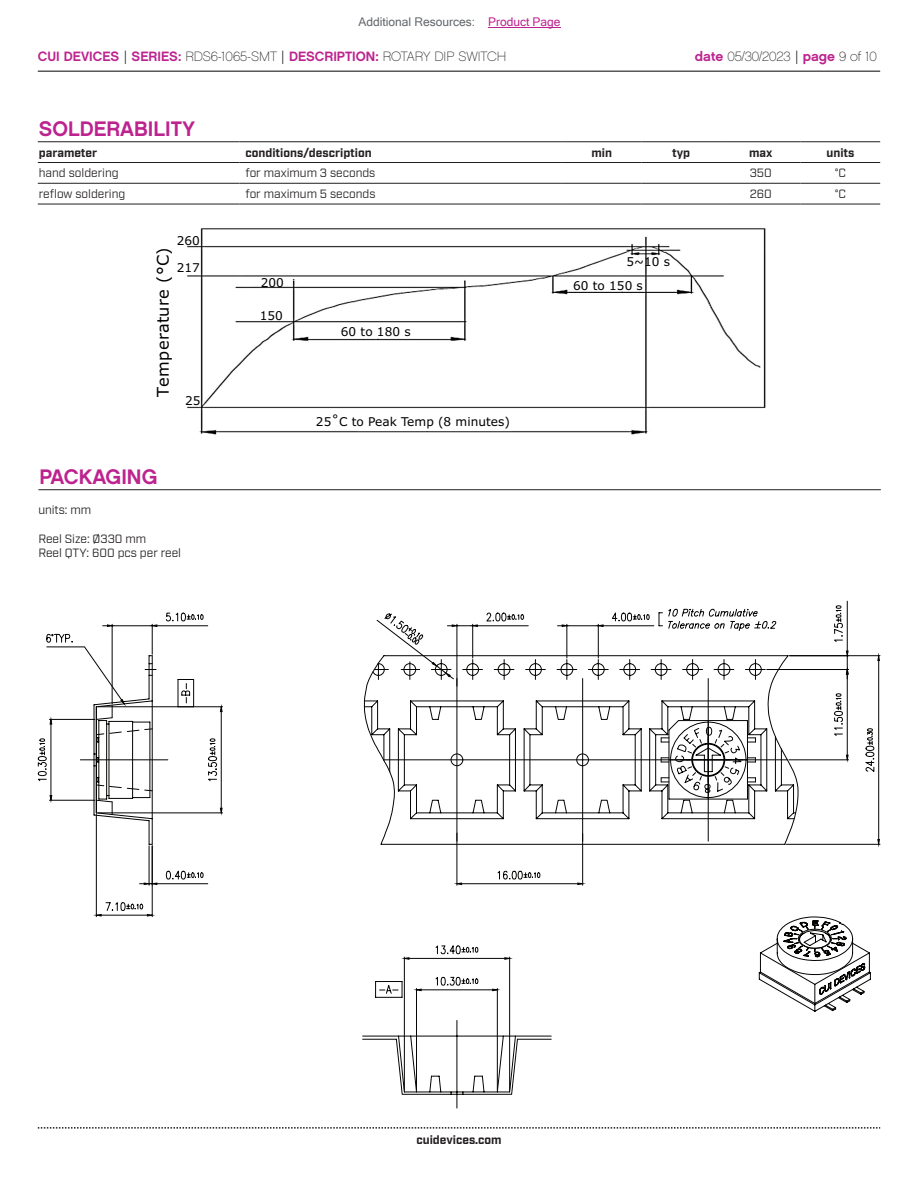
<style>
.page{position:relative;width:918px;height:1188px;background:#fff}
.page>*{position:absolute;margin:0;border:0;box-sizing:border-box;transform-origin:0 0}
.t1{font:21px "Chalet New York Nineteen Sixty";color:#bd238f}
.t2{font:16.2px "Verdana";letter-spacing:.02em;color:#000}
.t3{font:13.5px "Chalet New York Nineteen Sixty";color:#bd238f}
.t4{font:13.5px "Chalet Paris Nineteen Sixty";letter-spacing:-.01em;color:#231f20}
.t5{font:12.15px "Verdana";color:#000}
.t6{font:12px/14.4px "Industry";color:#231f20}
.t7{font:700 12px "Industry";color:#231f20}
.t8{font:12px "Microsoft Sans Serif";color:#63676b}
.s1{color:#bd238f}
.s2{font-family:"Industry";color:#231f20}
.s3{font-family:"Chalet Paris Nineteen Sixty";color:#231f20}
.s4{font-family:"Chalet New York Nineteen Sixty";color:#bd238f}
.s5{font-family:"Industry"}
</style>
<div class="page">
<hr style="left:38px;top:71px;width:842px;height:1px;background:#231f20">
<svg style="left:38px;top:1127px;width:842px;height:2px"></svg>
<img style="left:187px;top:228px;width:579px;height:207px">
<hr style="left:38px;top:141px;width:201px;height:1px;background:#231f20">
<hr style="left:239px;top:141px;width:323px;height:1px;background:#231f20">
<hr style="left:562px;top:141px;width:79px;height:1px;background:#231f20">
<hr style="left:641px;top:141px;width:80px;height:1px;background:#231f20">
<hr style="left:721px;top:141px;width:80px;height:1px;background:#231f20">
<hr style="left:801px;top:141px;width:79px;height:1px;background:#231f20">
<hr style="left:38px;top:162px;width:201px;height:1px;background:#231f20">
<hr style="left:239px;top:162px;width:323px;height:1px;background:#231f20">
<hr style="left:562px;top:162px;width:79px;height:1px;background:#231f20">
<hr style="left:641px;top:162px;width:80px;height:1px;background:#231f20">
<hr style="left:721px;top:162px;width:80px;height:1px;background:#231f20">
<hr style="left:801px;top:162px;width:79px;height:1px;background:#231f20">
<hr style="left:38px;top:183px;width:201px;height:1px;background:#231f20">
<hr style="left:239px;top:183px;width:323px;height:1px;background:#231f20">
<hr style="left:562px;top:183px;width:79px;height:1px;background:#231f20">
<hr style="left:641px;top:183px;width:80px;height:1px;background:#231f20">
<hr style="left:721px;top:183px;width:80px;height:1px;background:#231f20">
<hr style="left:801px;top:183px;width:79px;height:1px;background:#231f20">
<hr style="left:38px;top:204px;width:201px;height:1px;background:#231f20">
<hr style="left:239px;top:204px;width:323px;height:1px;background:#231f20">
<hr style="left:562px;top:204px;width:79px;height:1px;background:#231f20">
<hr style="left:641px;top:204px;width:80px;height:1px;background:#231f20">
<hr style="left:721px;top:204px;width:80px;height:1px;background:#231f20">
<hr style="left:801px;top:204px;width:79px;height:1px;background:#231f20">
<hr style="left:38px;top:489px;width:843px;height:1px;background:#231f20">
<hr style="left:847px;top:601px;width:1px;height:50px;background:#040503">
<svg style="left:835px;top:605px;width:7px;height:8px"></svg>
<hr style="left:790px;top:655px;width:90px;height:1px;background:#040503">
<hr style="left:786px;top:844px;width:94px;height:1px;background:#040503">
<hr style="left:878px;top:661px;width:1px;height:178px;background:#040503">
<svg style="left:877px;top:655px;width:3px;height:6px"></svg>
<svg style="left:877px;top:839px;width:3px;height:6px"></svg>
<svg style="left:668px;top:608px;width:90px;height:4px"></svg>
<svg style="left:384px;top:612px;width:393px;height:21px"></svg>
<svg style="left:376px;top:620px;width:165px;height:13px"></svg>
<svg style="left:46px;top:633px;width:553px;height:476px"></svg>
<hr style="left:112px;top:624px;width:1px;height:80px;background:#040503">
<hr style="left:152px;top:624px;width:1px;height:30px;background:#040503">
<hr style="left:157px;top:626px;width:51px;height:1px;background:#040503">
<hr style="left:112px;top:626px;width:40px;height:1px;background:#040503">
<svg style="left:103px;top:624px;width:10px;height:3px"></svg>
<svg style="left:151px;top:624px;width:7px;height:3px"></svg>
<svg style="left:165px;top:612px;width:39px;height:10px"></svg>
<hr style="left:416px;top:989px;width:1px;height:101px;background:#040503">
<hr style="left:497px;top:989px;width:1px;height:101px;background:#040503">
<hr style="left:404px;top:957px;width:1px;height:133px;background:#040503">
<hr style="left:509px;top:957px;width:1px;height:133px;background:#040503">
<svg style="left:38px;top:647px;width:156px;height:198px"></svg>
<svg style="left:93px;top:655px;width:779px;height:358px"></svg>
<svg style="left:759px;top:920px;width:112px;height:85px"></svg>
<hr style="left:488px;top:27px;width:73px;height:1px;background:#bd238f">
<p class="t8" style="left:358px;top:15px;width:204px">Additional Resources: <span class="s1">Product Page</span></p>
<p class="t3" style="left:38px;top:47px;width:470px">CUI DEVICES <span class="s2">|</span> SERIES: <span class="s3">RDS6-1065-SMT</span> <span class="s2">|</span> DESCRIPTION: <span class="s3">ROTARY DIP SWITCH</span></p>
<p class="t4" style="left:695px;top:48px;width:184px"><span class="s4">date</span> 05/30/2023 <span class="s5">|</span> <span class="s4">page</span> 9 of 10</p>
<h1 class="t1" style="left:39px;top:115px;width:158px">SOLDERABILITY</h1>
<p class="t7" style="left:39px;top:145px;width:60px">parameter</p>
<p class="t7" style="left:245px;top:145px;width:128px">conditions/description</p>
<p class="t7" style="left:591px;top:145px;width:22px">min</p>
<p class="t7" style="left:672px;top:145px;width:20px">typ</p>
<p class="t7" style="left:749px;top:145px;width:25px">max</p>
<p class="t7" style="left:827px;top:145px;width:29px">units</p>
<p class="t6" style="left:39px;top:166px;width:81px">hand soldering</p>
<p class="t6" style="left:245px;top:166px;width:132px">for maximum 3 seconds</p>
<p class="t6" style="left:750px;top:166px;width:24px">350</p>
<p class="t6" style="left:835px;top:166px;width:13px">°C</p>
<p class="t6" style="left:39px;top:187px;width:88px">reflow soldering</p>
<p class="t6" style="left:245px;top:187px;width:132px">for maximum 5 seconds</p>
<p class="t6" style="left:750px;top:187px;width:24px">260</p>
<p class="t6" style="left:835px;top:187px;width:13px">°C</p>
<p class="t5" style="left:177px;top:232px;width:25px">260</p>
<h2 class="t2" style="left:152px;top:397px;width:151px;rotate:-90deg">Temperature (°C)</h2>
<p class="t5" style="left:177px;top:259px;width:25px">217</p>
<p class="t5" style="left:185px;top:392px;width:17px">25</p>
<h1 class="t1" style="left:40px;top:463px;width:119px">PACKAGING</h1>
<p class="t6" style="left:38px;top:503px;width:54px">units: mm</p>
<p class="t6" style="left:38px;top:532px;width:144px">Reel Size: Ø330 mm<br>Reel QTY: 600 pcs per reel</p>
<p class="t5" style="left:261px;top:274px;width:25px">200</p>
<p class="t5" style="left:260px;top:307px;width:25px">150</p>
<p class="t5" style="left:341px;top:323px;width:71px">60 to 180 s</p>
<p class="t5" style="left:316px;top:414px;width:195px">25˚C to Peak Temp (8 minutes)</p>
<p class="t5" style="left:627px;top:254px;width:45px">5~10 s</p>
<p class="t5" style="left:573px;top:277px;width:71px">60 to 150 s</p>
<p class="t7" style="left:416px;top:1132px;width:87px">cuidevices.com</p>
</div>
